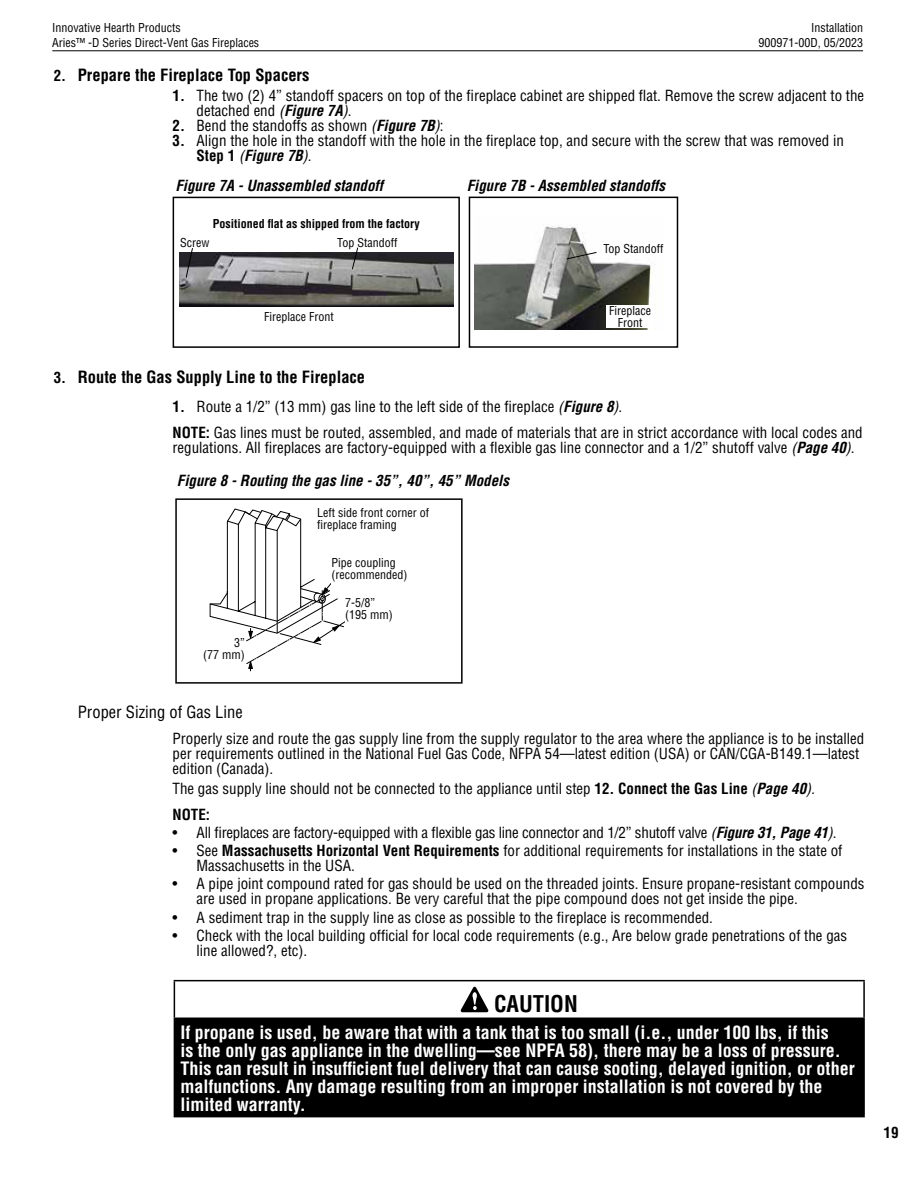
<style>
.page{position:relative;width:918px;height:1188px;background:#fff}
.page>*{position:absolute;margin:0;border:0;box-sizing:border-box;transform-origin:0 0}
.t1{font:700 condensed 22.5px "Helvetica";color:#000}
.t2{font:700 condensed 18px/18px "Helvetica";color:#fff}
.t3{font:700 condensed 16.5px "Helvetica";color:#000}
.t4{font:condensed 16.5px "Helvetica";color:#000}
.t5{font:condensed 15px/15px "Helvetica";color:#000}
.t6{font:italic 700 condensed 15px "Helvetica";color:#000}
.t7{font:700 condensed 15px "Helvetica";color:#000}
.t8{font:condensed 12px/12px "Helvetica";color:#000}
.t9{font:700 condensed 12px "Helvetica";color:#000}
.s1{font-size:15px}
.s2{font-weight:700}
.s3{font-style:italic}
.s4{font-weight:700;font-style:italic}
</style>
<div class="page">
<hr style="left:52px;top:50px;width:811px;height:1px;background:#000">
<img style="left:180px;top:252px;width:273px;height:55px">
<svg style="left:351px;top:247px;width:8px;height:23px"></svg>
<svg style="left:185px;top:248px;width:8px;height:31px"></svg>
<img style="left:474px;top:224px;width:181px;height:106px">
<div style="left:606px;top:305px;width:49px;height:23px;background:#fff"></div>
<div style="left:603px;top:243px;width:66px;height:12px;background:#fff"></div>
<svg style="left:566px;top:252px;width:31px;height:8px"></svg>
<div style="left:173px;top:197px;width:287px;height:151px;border:2px solid #000"></div>
<div style="left:175px;top:498px;width:288px;height:186px;border:2px solid #000"></div>
<div style="left:469px;top:197px;width:209px;height:151px;border:2px solid #000"></div>
<svg style="left:210px;top:509px;width:135px;height:162px"></svg>
<div style="left:317px;top:508px;width:125px;height:24px;background:#fff"></div>
<div style="left:331px;top:557px;width:81px;height:28px;background:#fff"></div>
<div style="left:195px;top:638px;width:50px;height:25px;background:#fff"></div>
<div style="left:174px;top:1018px;width:690px;height:99px;background:#000"></div>
<hr style="left:174px;top:980px;width:691px;height:1px;background:#000">
<hr style="left:174px;top:981px;width:1px;height:37px;background:#000">
<hr style="left:863px;top:981px;width:2px;height:37px;background:#000">
<hr style="left:174px;top:1018px;width:691px;height:1px;background:#000">
<hr style="left:863px;top:1019px;width:2px;height:97px;background:#000">
<hr style="left:174px;top:1116px;width:691px;height:1px;background:#000">
<svg style="left:460px;top:986px;width:29px;height:27px"></svg>
<p class="t8" style="left:52px;top:20px;width:209px;line-height:15px">Innovative Hearth Products<br>Aries™ -D Series Direct-Vent Gas Fireplaces</p>
<p class="t8" style="left:758px;top:20px;width:106px;line-height:15px;text-align:right">Installation<br>900971-00D, 05/2023</p>
<p class="t3" style="left:54px;top:64px;width:257px"><span class="s1">2.</span> Prepare the Fireplace Top Spacers</p>
<p class="t5" style="left:197px;top:88px;width:669px;text-indent:-24px"><span class="s2">1.</span> The two (2) 4” standoff spacers on top of the fireplace cabinet are shipped flat. Remove the screw adjacent to the detached end <span class="s3">(</span><span class="s4">Figure 7A</span><span class="s3">)</span>.</p>
<p class="t5" style="left:173px;top:118px;width:273px"><span class="s2">2.</span> Bend the standoffs as shown <span class="s3">(</span><span class="s4">Figure 7B</span><span class="s3">)</span>:</p>
<p class="t5" style="left:197px;top:133px;width:649px;text-indent:-24px"><span class="s2">3.</span> Align the hole in the standoff with the hole in the fireplace top, and secure with the screw that was removed in<br><span class="s2">Step 1</span> <span class="s3">(</span><span class="s4">Figure 7B</span><span class="s3">)</span>.</p>
<p class="t6" style="left:175px;top:176px;width:209px">Figure 7A - Unassembled standoff</p>
<p class="t6" style="left:467px;top:176px;width:200px">Figure 7B - Assembled standoffs</p>
<p class="t9" style="left:213px;top:217px;width:208px">Positioned flat as shipped from the factory</p>
<p class="t8" style="left:180px;top:236px;width:31px">Screw</p>
<p class="t8" style="left:337px;top:236px;width:62px">Top Standoff</p>
<p class="t8" style="left:603px;top:243px;width:62px">Top Standoff</p>
<p class="t8" style="left:264px;top:311px;width:71px">Fireplace Front</p>
<p class="t8" style="left:609px;top:305px;width:43px;text-align:center">Fireplace<br>Front</p>
<p class="t3" style="left:54px;top:366px;width:313px"><span class="s1">3.</span> Route the Gas Supply Line to the Fireplace</p>
<p class="t5" style="left:173px;top:394px;width:692px;line-height:25.8px"><span class="s2">1.</span> Route a 1/2” (13 mm) gas line to the left side of the fireplace <span class="s3">(</span><span class="s4">Figure 8</span><span class="s3">)</span>.<br><span class="s2">NOTE:</span> Gas lines must be routed, assembled, and made of materials that are in strict accordance with local codes and</p>
<p class="t5" style="left:173px;top:440px;width:684px">regulations. All fireplaces are factory-equipped with a flexible gas line connector and a 1/2” shutoff valve <span class="s3">(</span><span class="s4">Page 40</span><span class="s3">)</span>.</p>
<p class="t6" style="left:177px;top:471px;width:334px">Figure 8 - Routing the gas line - 35”, 40”, 45” Models</p>
<p class="t8" style="left:317px;top:507px;width:113px">Left side front corner of fireplace framing</p>
<p class="t8" style="left:331px;top:557px;width:77px">Pipe coupling (recommended)</p>
<p class="t8" style="left:345px;top:597px;width:49px">7-5/8” (195 mm)</p>
<p class="t8" style="left:203px;top:637px;width:43px;text-align:right">3”<br>(77 mm)</p>
<p class="t4" style="left:78px;top:701px;width:166px">Proper Sizing of Gas Line</p>
<p class="t5" style="left:173px;top:731px;width:693px">Properly size and route the gas supply line from the supply regulator to the area where the appliance is to be installed per requirements outlined in the National Fuel Gas Code, NFPA 54—latest edition (USA) or CAN/CGA-B149.1—latest edition (Canada).</p>
<p class="t5" style="left:173px;top:776px;width:644px;line-height:25.8px">The gas supply line should not be connected to the appliance until step <span class="s2">12. Connect the Gas Line</span> <span class="s3">(</span><span class="s4">Page 40</span><span class="s3">).<br></span><span class="s2">NOTE:</span></p>
<p class="t5" style="left:173px;top:825px;width:665px">• All fireplaces are factory-equipped with a flexible gas line connector and 1/2” shutoff valve <span class="s3">(</span><span class="s4">Figure 31, Page 41</span><span class="s3">)</span>.</p>
<p class="t5" style="left:197px;top:843px;width:647px;text-indent:-24px">• See <span class="s2">Massachusetts Horizontal Vent Requirements</span> for additional requirements for installations in the state of<br>Massachusetts in the USA.</p>
<p class="t5" style="left:197px;top:876px;width:670px;text-indent:-24px">• A pipe joint compound rated for gas should be used on the threaded joints. Ensure propane-resistant compounds are used in propane applications. Be very careful that the pipe compound does not get inside the pipe.</p>
<p class="t5" style="left:173px;top:910px;width:542px">• A sediment trap in the supply line as close as possible to the fireplace is recommended.</p>
<p class="t5" style="left:197px;top:928px;width:652px;text-indent:-24px">• Check with the local building official for local code requirements (e.g., Are below grade penetrations of the gas line allowed?, etc).</p>
<h1 class="t1" style="left:494px;top:990px;width:85px">CAUTION</h1>
<p class="t2" style="left:180px;top:1023px;width:676px">If propane is used, be aware that with a tank that is too small (i.e., under 100 lbs, if this<br>is the only gas appliance in the dwelling—see NPFA 58), there may be a loss of pressure.<br>This can result in insufficient fuel delivery that can cause sooting, delayed ignition, or other malfunctions. Any damage resulting from an improper installation is not covered by the limited warranty.</p>
<p class="t7" style="left:884px;top:1123px;width:16px">19</p>
</div>
